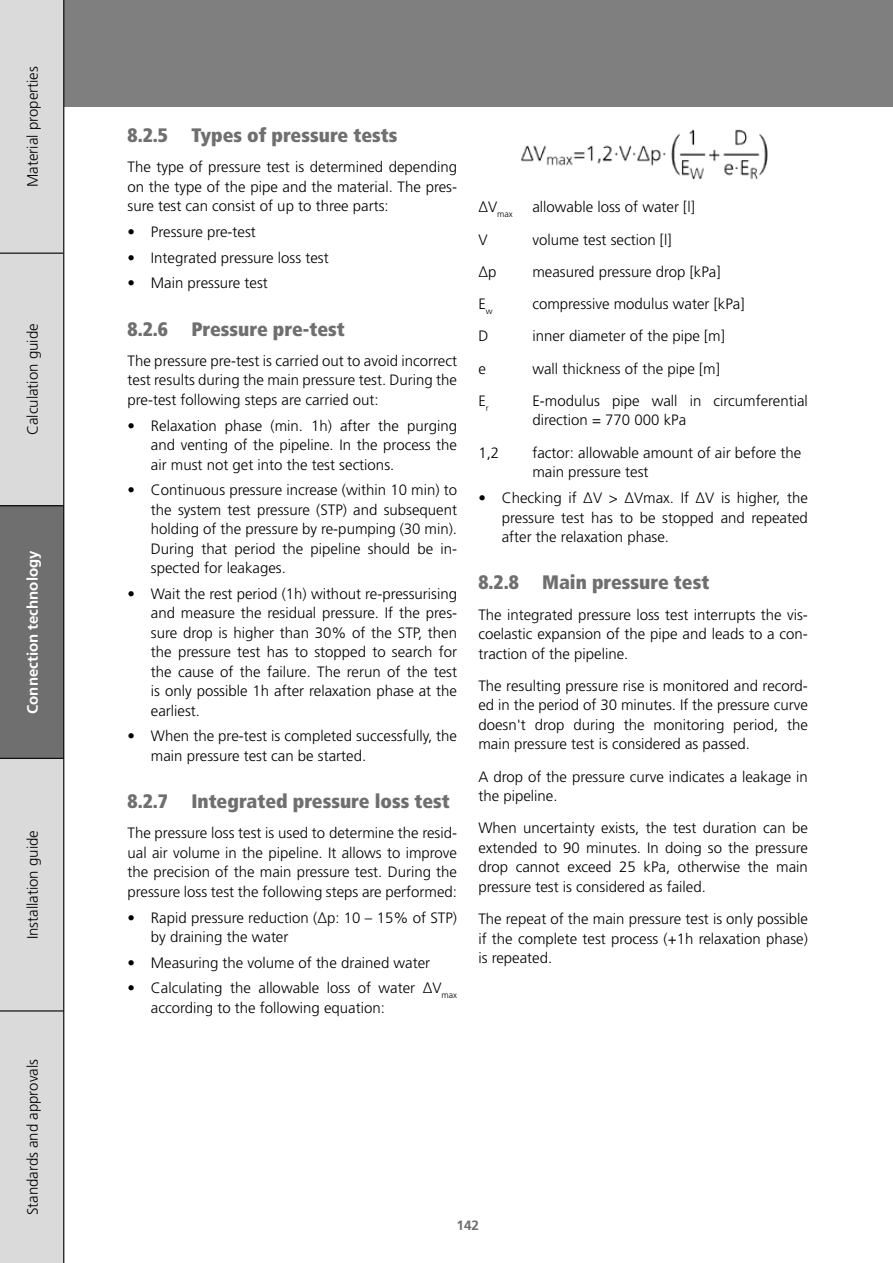
<style>
.page{position:relative;width:893px;height:1263px;background:#fff}
.page>*{position:absolute;margin:0;border:0;box-sizing:border-box;transform-origin:0 0}
.t1{font:900 condensed 19.5px "Frutiger LT Std";color:#706f6f}
.t2{font:300 15px/19.5px "Frutiger LT Std";color:#000;text-align:justify}
.t3{font:700 15px "Frutiger LT Pro";color:#fff}
.t4{font:700 13.5px "Frutiger LT Std";color:#706f6f}
.t5{font:300 8.7px "Frutiger LT Std";color:#000}
</style>
<div class="page">
<div style="left:0;top:0;width:893px;height:106px;background:#7f7f7f"></div>
<hr style="left:892px;top:0;width:1px;height:106px;background:#000">
<div style="left:0;top:253px;width:64px;height:253px;background:#dadada"></div>
<div style="left:0;top:0;width:64px;height:254px;background:#dadada"></div>
<div style="left:0;top:505px;width:64px;height:253px;background:#706f6f"></div>
<div style="left:0;top:758px;width:64px;height:253px;background:#dadada"></div>
<div style="left:0;top:1011px;width:64px;height:252px;background:#dadada"></div>
<hr style="left:0;top:253px;width:63px;height:1px;background:#000">
<hr style="left:0;top:505px;width:64px;height:1px;background:#000">
<hr style="left:0;top:758px;width:64px;height:1px;background:#000">
<hr style="left:0;top:1010px;width:64px;height:1px;background:#000">
<hr style="left:63px;top:0;width:1px;height:1263px;background:#000">
<img style="left:521px;top:129px;width:247px;height:51px">
<p class="t2" style="left:23px;top:187px;width:122px;rotate:-90deg">Material properties</p>
<p class="t2" style="left:23px;top:435px;width:113px;rotate:-90deg">Calculation guide</p>
<p class="t3" style="left:24px;top:714px;width:165px;rotate:-90deg">Connection technology</p>
<p class="t2" style="left:23px;top:939px;width:111px;rotate:-90deg">Installation guide</p>
<p class="t2" style="left:23px;top:1215px;width:158px;rotate:-90deg">Standards and approvals</p>
<h1 class="t1" style="left:128px;top:123px;width:271px">8.2.5 Types of pressure tests</h1>
<p class="t2" style="left:128px;top:158px;width:331px">The type of pressure test is determined depending on the type of the pipe and the material. The pres&shy;sure test can consist of up to three parts:</p>
<p class="t2" style="left:128px;top:222px;width:130px">• Pressure pre-test</p>
<p class="t2" style="left:128px;top:248px;width:203px">• Integrated pressure loss test</p>
<p class="t2" style="left:128px;top:273px;width:142px">• Main pressure test</p>
<h1 class="t1" style="left:128px;top:317px;width:219px">8.2.6 Pressure pre-test</h1>
<p class="t2" style="left:128px;top:351px;width:331px">The pressure pre-test is carried out to avoid incorrect test results during the main pressure test. During the pre-test following steps are carried out:</p>
<p class="t2" style="left:151px;top:416px;width:308px;text-indent:-23px">• Relaxation phase (min. 1h) after the purging and venting of the pipeline. In the process the air must not get into the test sections.</p>
<p class="t2" style="left:151px;top:480px;width:308px;text-indent:-23px">• Continuous pressure increase (within 10 min) to the system test pressure (STP) and subsequent holding of the pressure by re-pumping (30 min).<br>During that period the pipeline should be in&shy;spected for leakages.</p>
<p class="t2" style="left:151px;top:584px;width:308px;text-indent:-23px">• Wait the rest period (1h) without re-pressurising and measure the residual pressure. If the pres&shy;sure drop is higher than 30% of the STP, then the pressure test has to stopped to search for the cause of the failure. The rerun of the test is only possible 1h after relaxation phase at the earliest.</p>
<p class="t2" style="left:151px;top:726px;width:308px;text-indent:-23px">• When the pre-test is completed successfully, the main pressure test can be started.</p>
<h1 class="t1" style="left:128px;top:789px;width:324px">8.2.7 Integrated pressure loss test</h1>
<p class="t2" style="left:128px;top:823px;width:331px">The pressure loss test is used to determine the resid&shy;ual air volume in the pipeline. It allows to improve the precision of the main pressure test. During the pressure loss test the following steps are performed:</p>
<p class="t2" style="left:151px;top:908px;width:308px;text-indent:-23px">• Rapid pressure reduction (Δp: 10 – 15% of STP) by draining the water</p>
<p class="t2" style="left:128px;top:953px;width:304px">• Measuring the volume of the drained water</p>
<p class="t2" style="left:151px;top:978px;width:308px;text-indent:-23px">• Calculating the allowable loss of water ΔV<sub>max </sub>according to the following equation:</p>
<p class="t5" style="left:478px;top:209px;width:36px"><sup>ΔV</sup>max</p>
<p class="t2" style="left:532px;top:198px;width:164px">allowable loss of water [l]</p>
<p class="t2" style="left:478px;top:230px;width:11px">V</p>
<p class="t2" style="left:532px;top:230px;width:141px">volume test section [l]</p>
<p class="t2" style="left:478px;top:262px;width:20px">Δp</p>
<p class="t2" style="left:532px;top:262px;width:190px">measured pressure drop [kPa]</p>
<p class="t2" style="left:478px;top:294px;width:16px">E<sub>w</sub></p>
<p class="t2" style="left:532px;top:294px;width:214px">compressive modulus water [kPa]</p>
<p class="t2" style="left:478px;top:327px;width:12px">D</p>
<p class="t2" style="left:532px;top:327px;width:194px">inner diameter of the pipe [m]</p>
<p class="t2" style="left:478px;top:359px;width:9px">e</p>
<p class="t2" style="left:532px;top:359px;width:189px">wall thickness of the pipe [m]</p>
<p class="t2" style="left:478px;top:391px;width:12px">E<sub>r</sub></p>
<p class="t2" style="left:532px;top:391px;width:277px">E-modulus pipe wall in circumferential direction = 770 000 kPa</p>
<p class="t2" style="left:478px;top:443px;width:22px">1,2</p>
<p class="t2" style="left:532px;top:443px;width:270px">factor: allowable amount of air before the main pressure test</p>
<p class="t2" style="left:502px;top:488px;width:308px;text-indent:-23px">• Checking if ΔV &gt; ΔVmax. If ΔV is higher, the pressure test has to be stopped and repeated after the relaxation phase.</p>
<h1 class="t1" style="left:478px;top:571px;width:232px">8.2.8 Main pressure test</h1>
<p class="t2" style="left:478px;top:605px;width:331px">The integrated pressure loss test interrupts the vis&shy;coelastic expansion of the pipe and leads to a con&shy;traction of the pipeline.</p>
<p class="t2" style="left:478px;top:676px;width:331px">The resulting pressure rise is monitored and record&shy;ed in the period of 30 minutes. If the pressure curve doesn't drop during the monitoring period, the main pressure test is considered as passed.</p>
<p class="t2" style="left:478px;top:767px;width:331px">A drop of the pressure curve indicates a leakage in the pipeline.</p>
<p class="t2" style="left:478px;top:819px;width:331px">When uncertainty exists, the test duration can be extended to 90 minutes. In doing so the pressure drop cannot exceed 25 kPa, otherwise the main pressure test is considered as failed.</p>
<p class="t2" style="left:478px;top:909px;width:331px">The repeat of the main pressure test is only possible if the complete test process (+1h relaxation phase) is repeated.</p>
<p class="t4" style="left:456px;top:1217px;width:24px">142</p>
</div>
